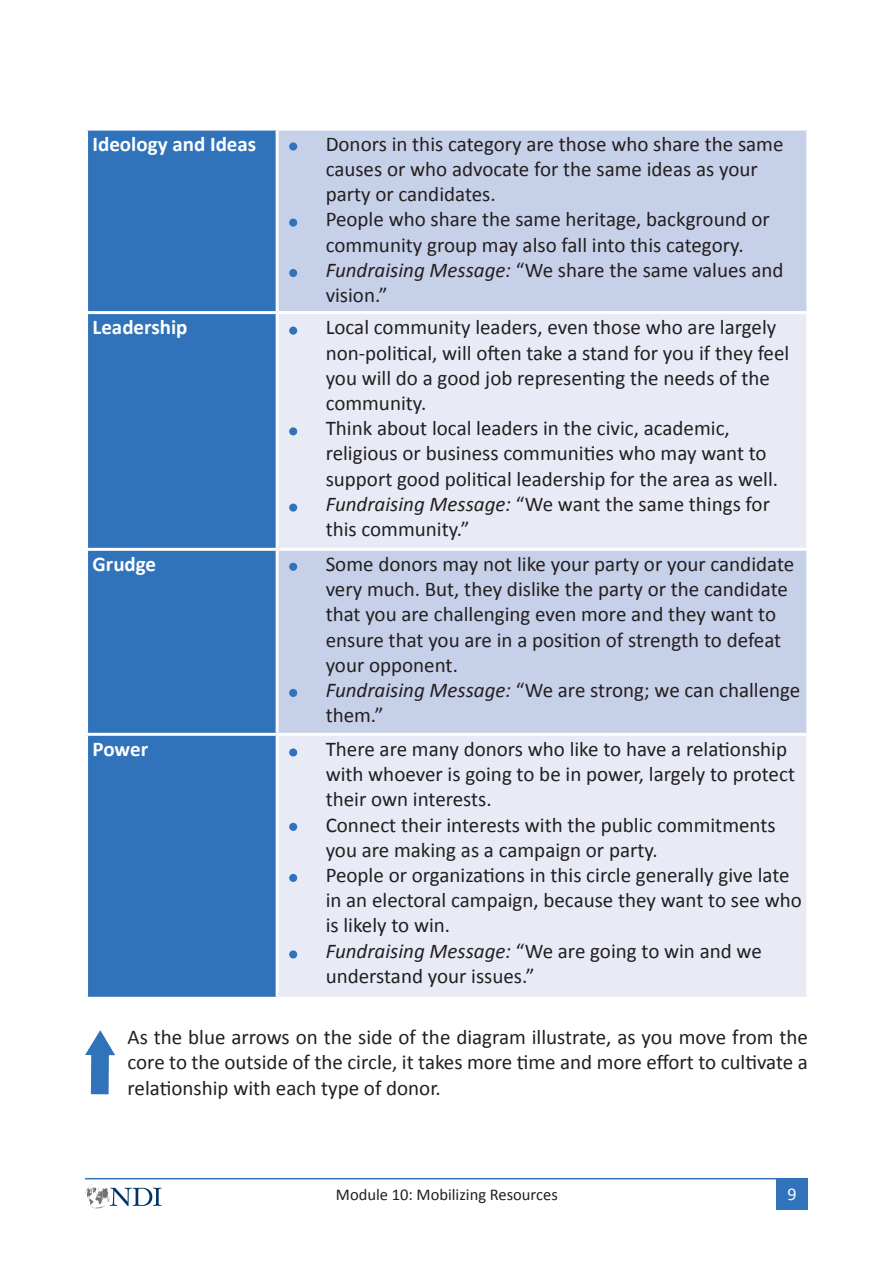
<style>
.page{position:relative;width:893px;height:1263px;background:#fff}
.page>*{position:absolute;margin:0;border:0;box-sizing:border-box;transform-origin:0 0}
.Indent_Text{font:21px/25.2px "Calibri";color:#231f20}
.t1{font:700 21px "Calibri";color:#fff}
.t2{font:18px "Calibri";color:#fff}
.t3{font:16.5px "Calibri";color:#231f20}
.s1{font-style:italic}
</style>
<div class="page">
<div style="left:776px;top:1178px;width:32px;height:32px;background:#3073ba"></div>
<hr style="left:85px;top:1178px;width:723px;height:1px;background:#3073ba">
<svg style="left:85px;top:1184px;width:77px;height:24px"></svg>
<div style="left:88px;top:131px;width:188px;height:866px;background:#3073ba"></div>
<div style="left:279px;top:131px;width:527px;height:180px;background:#c7d0e9"></div>
<svg style="left:279px;top:314px;width:527px;height:683px;background:#dfe3f2"></svg>
<hr style="left:85px;top:311px;width:192px;height:3px;background:#fff">
<hr style="left:85px;top:548px;width:192px;height:3px;background:#fff">
<hr style="left:277px;top:548px;width:532px;height:3px;background:#fff">
<hr style="left:85px;top:733px;width:192px;height:3px;background:#fff">
<hr style="left:277px;top:733px;width:532px;height:3px;background:#fff">
<div style="left:289px;top:142px;width:8px;height:9px;background:#3073ba;border-radius:50%"></div>
<div style="left:289px;top:219px;width:8px;height:8px;background:#3073ba;border-radius:50%"></div>
<div style="left:289px;top:269px;width:8px;height:8px;background:#3073ba;border-radius:50%"></div>
<div style="left:289px;top:327px;width:8px;height:8px;background:#3073ba;border-radius:50%"></div>
<div style="left:289px;top:427px;width:8px;height:8px;background:#3073ba;border-radius:50%"></div>
<div style="left:289px;top:504px;width:8px;height:8px;background:#3073ba;border-radius:50%"></div>
<div style="left:289px;top:563px;width:8px;height:8px;background:#3073ba;border-radius:50%"></div>
<div style="left:289px;top:689px;width:8px;height:8px;background:#3073ba;border-radius:50%"></div>
<div style="left:289px;top:748px;width:8px;height:8px;background:#3073ba;border-radius:50%"></div>
<div style="left:289px;top:823px;width:8px;height:8px;background:#3073ba;border-radius:50%"></div>
<div style="left:289px;top:874px;width:8px;height:8px;background:#3073ba;border-radius:50%"></div>
<div style="left:289px;top:950px;width:8px;height:8px;background:#3073ba;border-radius:50%"></div>
<svg style="left:85px;top:1030px;width:30px;height:64px"></svg>
<p class="t1" style="left:93px;top:131px;width:165px">Ideology and Ideas</p>
<p class="Indent_Text" style="left:326px;top:130px;width:459px">Donors in this category are those who share the same causes or who advocate for the same ideas as your party or candidates.</p>
<p class="Indent_Text" style="left:326px;top:206px;width:446px">People who share the same heritage, background or community group may also fall into this category.</p>
<p class="Indent_Text" style="left:326px;top:256px;width:459px"><span class="s1">Fundraising Message:</span> “We share the same values and vision.”</p>
<p class="t1" style="left:93px;top:314px;width:96px">Leadership</p>
<p class="Indent_Text" style="left:326px;top:314px;width:465px">Local community leaders, even those who are largely non-political, will often take a stand for you if they feel you will do a good job representing the needs of the community.</p>
<p class="Indent_Text" style="left:326px;top:415px;width:454px">Think about local leaders in the civic, academic, religious or business communities who may want to support good political leadership for the area as well.</p>
<p class="Indent_Text" style="left:326px;top:490px;width:446px"><span class="s1">Fundraising Message:</span> “We want the same things for this community.”</p>
<p class="t1" style="left:93px;top:551px;width:65px">Grudge</p>
<p class="Indent_Text" style="left:326px;top:550px;width:470px">Some donors may not like your party or your candidate very much. But, they dislike the party or the candidate that you are challenging even more and they want to ensure that you are in a position of strength to defeat your opponent.</p>
<p class="Indent_Text" style="left:326px;top:676px;width:476px"><span class="s1">Fundraising Message:</span> “We are strong; we can challenge them.”</p>
<p class="t1" style="left:93px;top:736px;width:57px">Power</p>
<p class="Indent_Text" style="left:326px;top:735px;width:471px">There are many donors who like to have a relationship with whoever is going to be in power, largely to protect their own interests.</p>
<p class="Indent_Text" style="left:326px;top:811px;width:451px">Connect their interests with the public commitments you are making as a campaign or party.</p>
<p class="Indent_Text" style="left:326px;top:861px;width:478px">People or organizations in this circle generally give late in an electoral campaign, because they want to see who is likely to win.</p>
<p class="Indent_Text" style="left:326px;top:937px;width:438px"><span class="s1">Fundraising Message:</span> “We are going to win and we understand your issues.”</p>
<p class="Indent_Text" style="left:128px;top:1023px;width:682px;text-align:justify">As the blue arrows on the side of the diagram illustrate, as you move from the core to the outside of the circle, it takes more time and more effort to cultivate a relationship with each type of donor.</p>
<p class="t3" style="left:336px;top:1184px;width:223px">Module 10: Mobilizing Resources</p>
<p class="t2" style="left:787px;top:1183px;width:11px">9</p>
</div>
